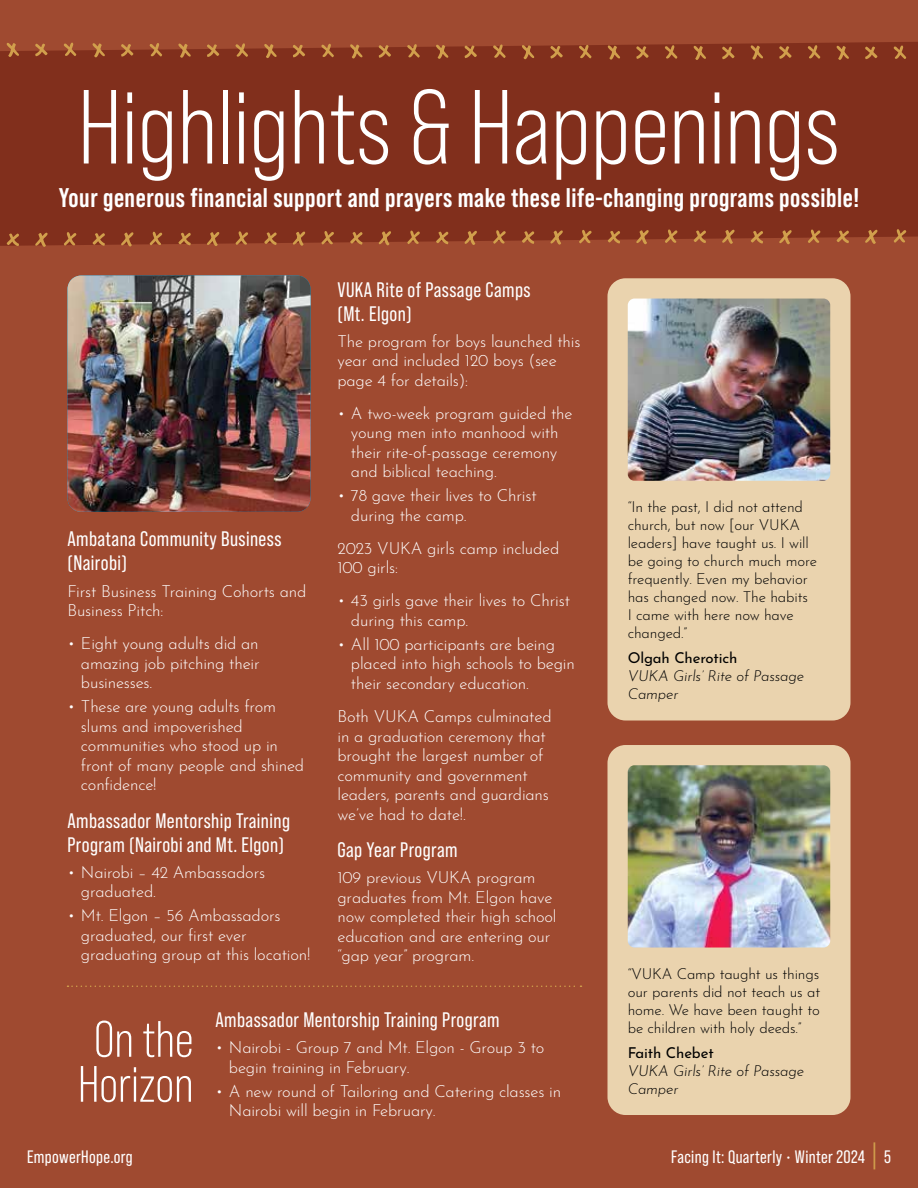
<style>
.page{position:relative;width:918px;height:1188px;background:#9f4a30}
.page>*{position:absolute;margin:0;border:0;box-sizing:border-box;transform-origin:0 0}
.t1{font:105px "Bebas Neue Pro";color:#fff}
.t2{font:51px/45px "Bebas Neue Pro";color:#fff;text-align:center}
.t3{font:700 27px "Bebas Neue Pro";letter-spacing:.02em;color:#fff}
.t4{font:21px/24px "Bebas Neue Pro";letter-spacing:.02em;color:#fff}
.t5{font:18px "Bebas Neue Pro";letter-spacing:.02em;color:#fff}
.t6{font:300 16.5px/19.5px "Josefin Sans";letter-spacing:-.01em;color:#fff}
.t7{font:300 15px/18px "Josefin Sans";letter-spacing:-.01em;color:#000}
.t8{font:italic 300 15px/18px "Josefin Sans";letter-spacing:-.01em;color:#000}
.t9{font:15px "Josefin Sans";letter-spacing:-.01em;color:#000}
.s1{font-weight:700;font-size:27px;color:#d19f4c}
</style>
<div class="page">
<div style="left:0;top:42px;width:918px;height:204px;background:#812f1c"></div>
<div style="left:608px;top:278px;width:242px;height:443px;background:#ead3ae;border-radius:18px"></div>
<img style="left:628px;top:299px;width:202px;height:182px">
<div style="left:608px;top:745px;width:242px;height:370px;background:#ead3ae;border-radius:18px"></div>
<img style="left:628px;top:765px;width:202px;height:183px">
<svg style="left:68px;top:986px;width:513px;height:1px"></svg>
<img style="left:68px;top:276px;width:242px;height:236px">
<svg style="left:894px;top:46px;width:12px;height:13px"></svg>
<svg style="left:865px;top:47px;width:12px;height:12px"></svg>
<svg style="left:837px;top:46px;width:12px;height:14px"></svg>
<svg style="left:808px;top:45px;width:12px;height:14px"></svg>
<svg style="left:779px;top:46px;width:13px;height:13px"></svg>
<svg style="left:751px;top:45px;width:12px;height:15px"></svg>
<svg style="left:722px;top:47px;width:12px;height:12px"></svg>
<svg style="left:694px;top:46px;width:12px;height:14px"></svg>
<svg style="left:665px;top:45px;width:12px;height:14px"></svg>
<svg style="left:636px;top:46px;width:13px;height:13px"></svg>
<svg style="left:608px;top:45px;width:12px;height:15px"></svg>
<svg style="left:579px;top:45px;width:13px;height:13px"></svg>
<svg style="left:550px;top:46px;width:13px;height:12px"></svg>
<svg style="left:522px;top:45px;width:12px;height:14px"></svg>
<svg style="left:493px;top:44px;width:13px;height:14px"></svg>
<svg style="left:465px;top:45px;width:12px;height:13px"></svg>
<svg style="left:436px;top:45px;width:12px;height:14px"></svg>
<svg style="left:407px;top:44px;width:13px;height:14px"></svg>
<svg style="left:379px;top:45px;width:12px;height:13px"></svg>
<svg style="left:350px;top:44px;width:13px;height:14px"></svg>
<svg style="left:321px;top:44px;width:13px;height:13px"></svg>
<svg style="left:293px;top:45px;width:12px;height:12px"></svg>
<svg style="left:264px;top:44px;width:13px;height:14px"></svg>
<svg style="left:235px;top:43px;width:13px;height:14px"></svg>
<svg style="left:207px;top:44px;width:12px;height:13px"></svg>
<svg style="left:178px;top:44px;width:13px;height:14px"></svg>
<svg style="left:150px;top:43px;width:12px;height:13px"></svg>
<svg style="left:121px;top:44px;width:12px;height:13px"></svg>
<svg style="left:93px;top:43px;width:12px;height:14px"></svg>
<svg style="left:64px;top:43px;width:12px;height:13px"></svg>
<svg style="left:35px;top:44px;width:13px;height:12px"></svg>
<svg style="left:7px;top:43px;width:12px;height:14px"></svg>
<svg style="left:7px;top:233px;width:12px;height:13px"></svg>
<svg style="left:35px;top:233px;width:13px;height:14px"></svg>
<svg style="left:64px;top:232px;width:12px;height:14px"></svg>
<svg style="left:93px;top:233px;width:12px;height:13px"></svg>
<svg style="left:121px;top:232px;width:12px;height:14px"></svg>
<svg style="left:150px;top:232px;width:12px;height:13px"></svg>
<svg style="left:178px;top:233px;width:13px;height:12px"></svg>
<svg style="left:207px;top:232px;width:12px;height:14px"></svg>
<svg style="left:236px;top:231px;width:12px;height:14px"></svg>
<svg style="left:264px;top:232px;width:13px;height:13px"></svg>
<svg style="left:293px;top:232px;width:12px;height:14px"></svg>
<svg style="left:321px;top:231px;width:13px;height:13px"></svg>
<svg style="left:350px;top:232px;width:12px;height:13px"></svg>
<svg style="left:379px;top:231px;width:12px;height:14px"></svg>
<svg style="left:407px;top:231px;width:13px;height:13px"></svg>
<svg style="left:436px;top:232px;width:12px;height:12px"></svg>
<svg style="left:465px;top:231px;width:12px;height:14px"></svg>
<svg style="left:493px;top:230px;width:13px;height:14px"></svg>
<svg style="left:522px;top:231px;width:12px;height:13px"></svg>
<svg style="left:550px;top:230px;width:13px;height:15px"></svg>
<svg style="left:579px;top:230px;width:13px;height:13px"></svg>
<svg style="left:608px;top:231px;width:12px;height:12px"></svg>
<svg style="left:636px;top:230px;width:13px;height:14px"></svg>
<svg style="left:665px;top:229px;width:12px;height:14px"></svg>
<svg style="left:694px;top:230px;width:12px;height:13px"></svg>
<svg style="left:722px;top:230px;width:13px;height:14px"></svg>
<svg style="left:751px;top:231px;width:12px;height:13px"></svg>
<svg style="left:779px;top:230px;width:13px;height:14px"></svg>
<svg style="left:808px;top:230px;width:12px;height:13px"></svg>
<svg style="left:837px;top:231px;width:12px;height:12px"></svg>
<svg style="left:865px;top:230px;width:13px;height:14px"></svg>
<svg style="left:894px;top:229px;width:12px;height:14px"></svg>
<h1 class="t1" style="left:78px;top:69px;width:763px">Highlights &amp; Happenings</h1>
<h3 class="t3" style="left:59px;top:182px;width:802px">Your generous financial support and prayers make these life-changing programs possible!</h3>
<p class="t4" style="left:68px;top:527px;width:216px">Ambatana Community Business (Nairobi)</p>
<p class="t6" style="left:68px;top:579px;width:240px">First Business Training Cohorts and<br>Business Pitch:</p>
<p class="t6" style="left:81px;top:632px;width:180px;text-align:justify;text-indent:-13px">• Eight young adults did an amazing job pitching their businesses.</p>
<p class="t6" style="left:81px;top:695px;width:225px;text-indent:-13px">• These are young adults from slums and impoverished communities who stood up in front of many people and shined confidence!</p>
<p class="t4" style="left:68px;top:808px;width:224px">Ambassador Mentorship Training<br>Program (Nairobi and Mt. Elgon)</p>
<p class="t6" style="left:81px;top:861px;width:186px;text-indent:-13px">• Nairobi – 42 Ambassadors graduated.</p>
<p class="t6" style="left:81px;top:904px;width:231px;text-indent:-13px">• Mt. Elgon – 56 Ambassadors graduated, our first ever graduating group at this location!</p>
<p class="t4" style="left:338px;top:277px;width:195px">VUKA Rite of Passage Camps (Mt. Elgon)</p>
<p class="t6" style="left:338px;top:330px;width:244px">The program for boys launched this year and included 120 boys (see page 4 for details):</p>
<p class="t6" style="left:351px;top:402px;width:223px;text-indent:-13px">• A two-week program guided the young men into manhood with their rite-of-passage ceremony and biblical teaching.</p>
<p class="t6" style="left:351px;top:484px;width:187px;text-indent:-13px">• 78 gave their lives to Christ during the camp.</p>
<p class="t6" style="left:338px;top:537px;width:223px">2023 VUKA girls camp included<br>100 girls:</p>
<p class="t6" style="left:351px;top:589px;width:221px;text-indent:-13px">• 43 girls gave their lives to Christ during this camp.</p>
<p class="t6" style="left:351px;top:633px;width:225px;text-indent:-13px">• All 100 participants are being placed into high schools to begin their secondary education.</p>
<p class="t6" style="left:338px;top:705px;width:216px">Both VUKA Camps culminated in a graduation ceremony that brought the largest number of community and government leaders, parents and guardians we’ve had to date!.</p>
<p class="t4" style="left:338px;top:838px;width:122px">Gap Year Program</p>
<p class="t6" style="left:338px;top:866px;width:221px">109 previous VUKA program graduates from Mt. Elgon have now completed their high school education and are entering our “gap year” program.</p>
<h2 class="t2" style="left:78px;top:1017px;width:117px">On the<br>Horizon</h2>
<p class="t4" style="left:215px;top:1007px;width:286px">Ambassador Mentorship Training Program</p>
<p class="t6" style="left:229px;top:1036px;width:317px;text-indent:-13px">• Nairobi - Group 7 and Mt. Elgon - Group 3 to begin training in February.</p>
<p class="t6" style="left:229px;top:1080px;width:334px;text-indent:-13px">• A new round of Tailoring and Catering classes in<br>Nairobi will begin in February.</p>
<p class="t7" style="left:628px;top:497px;width:191px">“In the past, I did not attend church, but now [our VUKA leaders] have taught us. I will be going to church much more frequently. Even my behavior has changed now. The habits<br>I came with here now have changed.”</p>
<p class="t9" style="left:628px;top:645px;width:111px">Olgah Cherotich</p>
<p class="t8" style="left:628px;top:666px;width:178px">VUKA Girls’ Rite of Passage<br>Camper</p>
<p class="t7" style="left:628px;top:963px;width:194px;text-align:justify">“VUKA Camp taught us things our parents did not teach us at home. We have been taught to be children with holy deeds.”</p>
<p class="t9" style="left:628px;top:1040px;width:88px">Faith Chebet</p>
<p class="t8" style="left:628px;top:1060px;width:178px">VUKA Girls’ Rite of Passage<br>Camper</p>
<p class="t5" style="left:27px;top:1146px;width:107px">EmpowerHope.org</p>
<p class="t5" style="left:671px;top:1146px;width:221px">Facing It: Quarterly • Winter 2024 <span class="s1">|</span> 5</p>
</div>
